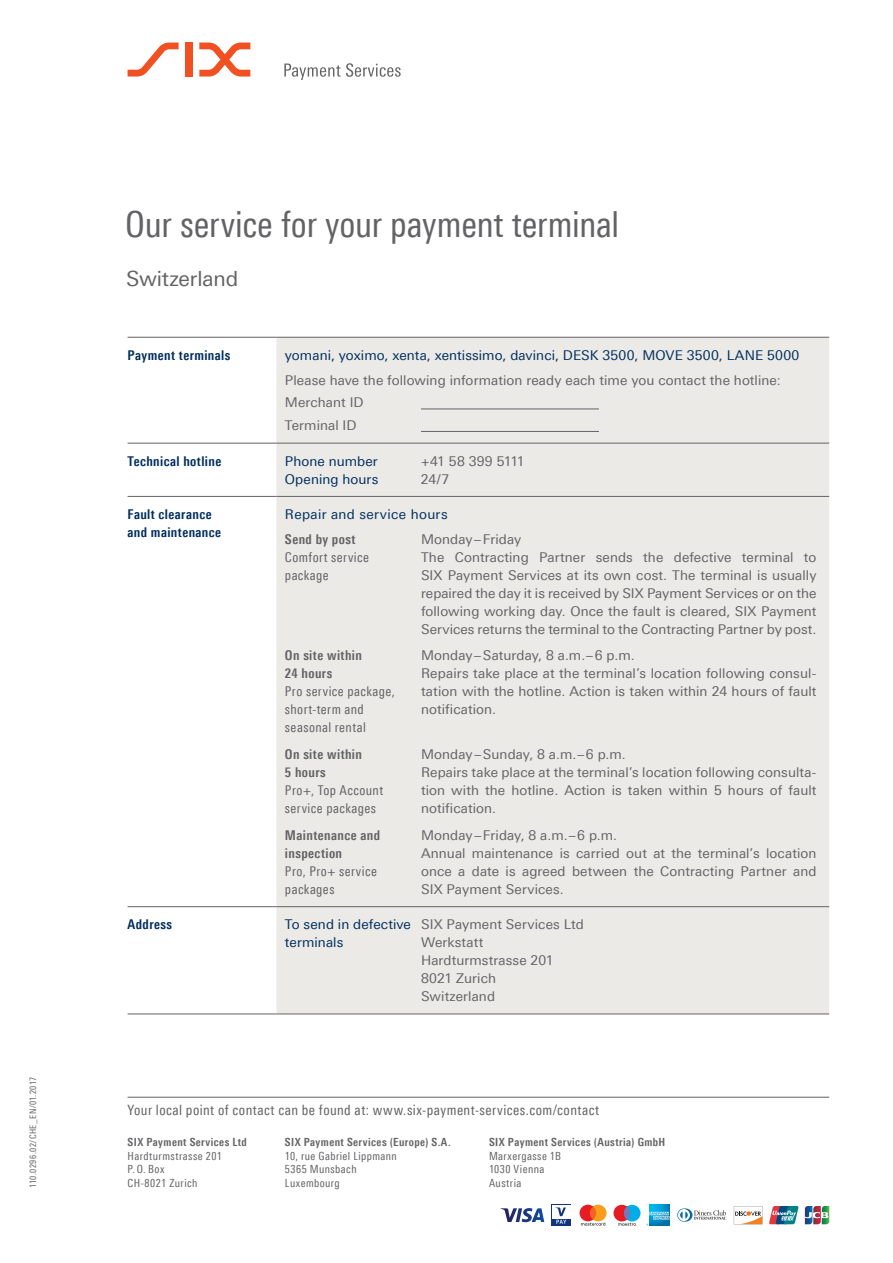
<style>
.page{position:relative;width:893px;height:1263px;background:#fff}
.page>*{position:absolute;margin:0;border:0;box-sizing:border-box;transform-origin:0 0}
.t1{font:36px "Linotype Univers 420 Cn";letter-spacing:-.01em;color:#636366}
.t2{font:21px "Linotype Univers 430";letter-spacing:-.005em;color:#636366}
.t3{font:14.25px "Linotype Univers 420 Cn";letter-spacing:.03em;color:#636366}
.t4{font:13.5px/18px "Linotype Univers 430";letter-spacing:.005em;color:#636366}
.t5{font:13.5px/18px "Linotype Univers 420 Cn";letter-spacing:.035em;color:#636366}
.t6{font:13.5px/18px "Linotype Univers 430";letter-spacing:.01em;color:#002e5e}
.t7{font:700 13.5px/18px "Linotype Univers 620 Cn";letter-spacing:.03em;color:#636366}
.t8{font:700 13.5px/18px "Linotype Univers 620 Cn";letter-spacing:.03em;color:#002e5e}
.t9{font:13.5px "Linotype Univers 430";letter-spacing:.03em;color:#002e5e}
.t10{font:13.5px/18px "Linotype Univers 430";letter-spacing:-.035em;color:#636366}
.t11{font:11.25px/13.5px "Linotype Univers 420 Cn";letter-spacing:.035em;color:#636366}
.t12{font:700 11.25px "Linotype Univers 620 Cn";letter-spacing:.04em;color:#636366}
.t13{font:9px "Linotype Univers 420 Cn";letter-spacing:.05em;color:#636366}
</style>
<div class="page">
<svg style="left:128px;top:43px;width:51px;height:34px"></svg>
<div style="left:185px;top:43px;width:8px;height:34px;background:#f15122"></div>
<svg style="left:199px;top:43px;width:51px;height:34px"></svg>
<svg style="left:284px;top:63px;width:117px;height:17px"></svg>
<svg style="left:128px;top:442px;width:148px;height:572px"></svg>
<div style="left:276px;top:338px;width:553px;height:676px;background:#ebeae6"></div>
<hr style="left:128px;top:496px;width:148px;height:1px;background:#636366">
<hr style="left:276px;top:496px;width:145px;height:1px;background:#636366">
<hr style="left:421px;top:496px;width:408px;height:1px;background:#636366">
<hr style="left:128px;top:906px;width:148px;height:1px;background:#636366">
<hr style="left:276px;top:906px;width:145px;height:1px;background:#636366">
<hr style="left:421px;top:906px;width:408px;height:1px;background:#636366">
<hr style="left:128px;top:1014px;width:148px;height:1px;background:#636366">
<hr style="left:276px;top:1014px;width:145px;height:1px;background:#636366">
<hr style="left:421px;top:1014px;width:408px;height:1px;background:#636366">
<hr style="left:128px;top:337px;width:148px;height:1px;background:#636366">
<hr style="left:276px;top:337px;width:145px;height:1px;background:#636366">
<hr style="left:421px;top:337px;width:408px;height:1px;background:#636366">
<hr style="left:128px;top:443px;width:148px;height:1px;background:#636366">
<hr style="left:276px;top:443px;width:145px;height:1px;background:#636366">
<hr style="left:421px;top:443px;width:408px;height:1px;background:#636366">
<hr style="left:421px;top:409px;width:178px;height:1px;background:#636366">
<hr style="left:421px;top:431px;width:178px;height:1px;background:#636366">
<hr style="left:128px;top:1097px;width:157px;height:1px;background:#636366">
<hr style="left:285px;top:1097px;width:204px;height:1px;background:#636366">
<hr style="left:489px;top:1097px;width:340px;height:1px;background:#636366">
<img style="left:649px;top:1204px;width:21px;height:8px">
<svg style="left:646px;top:1212px;width:25px;height:14px"></svg>
<svg style="left:805px;top:1206px;width:24px;height:18px"></svg>
<svg style="left:500px;top:1208px;width:44px;height:14px"></svg>
<svg style="left:677px;top:1208px;width:50px;height:14px"></svg>
<svg style="left:769px;top:1206px;width:30px;height:18px"></svg>
<svg style="left:551px;top:1204px;width:20px;height:22px"></svg>
<div style="left:552px;top:1205px;width:18px;height:13px;background:#fff"></div>
<svg style="left:555px;top:1207px;width:11px;height:17px"></svg>
<svg style="left:580px;top:1205px;width:27px;height:21px"></svg>
<svg style="left:613px;top:1205px;width:27px;height:21px"></svg>
<svg style="left:734px;top:1206px;width:28px;height:18px"></svg>
<p class="t13" style="left:28px;top:1188px;width:112px;rotate:-90deg">110.0296.02/CHE_EN/01.2017</p>
<h1 class="t1" style="left:125px;top:203px;width:495px">Our service for your payment terminal</h1>
<h2 class="t2" style="left:126px;top:266px;width:114px">Switzerland</h2>
<p class="t8" style="left:128px;top:346px;width:104px">Payment terminals</p>
<p class="t6" style="left:285px;top:346px;width:516px">yomani, yoximo, xenta, xentissimo, davinci, DESK 3500, MOVE 3500, LANE 5000</p>
<p class="t4" style="left:285px;top:369px;width:497px;line-height:22.5px">Please have the following information ready each time you contact the hotline:<br>Merchant ID<br>Terminal ID</p>
<p class="t8" style="left:128px;top:452px;width:95px">Technical hotline</p>
<p class="t6" style="left:285px;top:452px;width:95px">Phone number<br>Opening hours</p>
<p class="t10" style="left:421px;top:452px;width:105px">+41 58 399 5111<br>24/7</p>
<p class="t8" style="left:128px;top:505px;width:95px">Fault clearance and maintenance</p>
<p class="t9" style="left:285px;top:506px;width:164px">Repair and service hours</p>
<p class="t7" style="left:285px;top:530px;width:72px">Send by post</p>
<p class="t5" style="left:285px;top:548px;width:86px">Comfort service package</p>
<p class="t4" style="left:421px;top:530px;width:397px">Monday–Friday<br>The Contracting Partner sends the defective terminal to SIX Payment Services at its own cost. The terminal is usually repaired the day it is received by SIX Payment Services or on the following working day. Once the fault is cleared, SIX Payment Services returns the terminal to the Contracting Partner by post.</p>
<p class="t7" style="left:285px;top:646px;width:79px">On site within<br>24 hours</p>
<p class="t5" style="left:285px;top:682px;width:111px">Pro service package, short-term and seasonal rental</p>
<p class="t7" style="left:285px;top:745px;width:79px">On site within<br>5 hours</p>
<p class="t5" style="left:285px;top:781px;width:100px">Pro+, Top Account service packages</p>
<p class="t7" style="left:285px;top:826px;width:97px">Maintenance and inspection</p>
<p class="t5" style="left:285px;top:862px;width:93px">Pro, Pro+ service packages</p>
<p class="t4" style="left:421px;top:646px;width:397px">Monday–Saturday, 8 a.m.–6 p.m.<br>Repairs take place at the terminal’s location following consul&shy;tation with the hotline. Action is taken within 24 hours of fault notification.</p>
<p class="t4" style="left:421px;top:745px;width:397px">Monday–Sunday, 8 a.m.–6 p.m.<br>Repairs take place at the terminal’s location following consulta&shy;tion with the hotline. Action is taken within 5 hours of fault notification.</p>
<p class="t4" style="left:421px;top:826px;width:397px">Monday–Friday, 8 a.m.–6 p.m.<br>Annual maintenance is carried out at the terminal’s location once a date is agreed between the Contracting Partner and SIX Payment Services.</p>
<p class="t8" style="left:128px;top:915px;width:46px">Address</p>
<p class="t6" style="left:285px;top:915px;width:128px">To send in defective terminals</p>
<p class="t4" style="left:421px;top:915px;width:164px">SIX Payment Services Ltd<br>Werkstatt<br>Hardturmstrasse 201<br>8021 Zurich<br>Switzerland</p>
<p class="t3" style="left:128px;top:1101px;width:473px">Your local point of contact can be found at: www.six-payment-services.com/contact</p>
<p class="t12" style="left:128px;top:1136px;width:121px">SIX Payment Services Ltd</p>
<p class="t11" style="left:128px;top:1149px;width:96px">Hardturmstrasse 201<br>P. O. Box<br>CH-8021 Zurich</p>
<p class="t12" style="left:285px;top:1136px;width:167px">SIX Payment Services (Europe) S.A.</p>
<p class="t11" style="left:285px;top:1149px;width:114px">10, rue Gabriel Lippmann<br>5365 Munsbach<br>Luxembourg</p>
<p class="t12" style="left:489px;top:1136px;width:178px">SIX Payment Services (Austria) GmbH</p>
<p class="t11" style="left:489px;top:1149px;width:73px">Marxergasse 1B<br>1030 Vienna<br>Austria</p>
</div>
